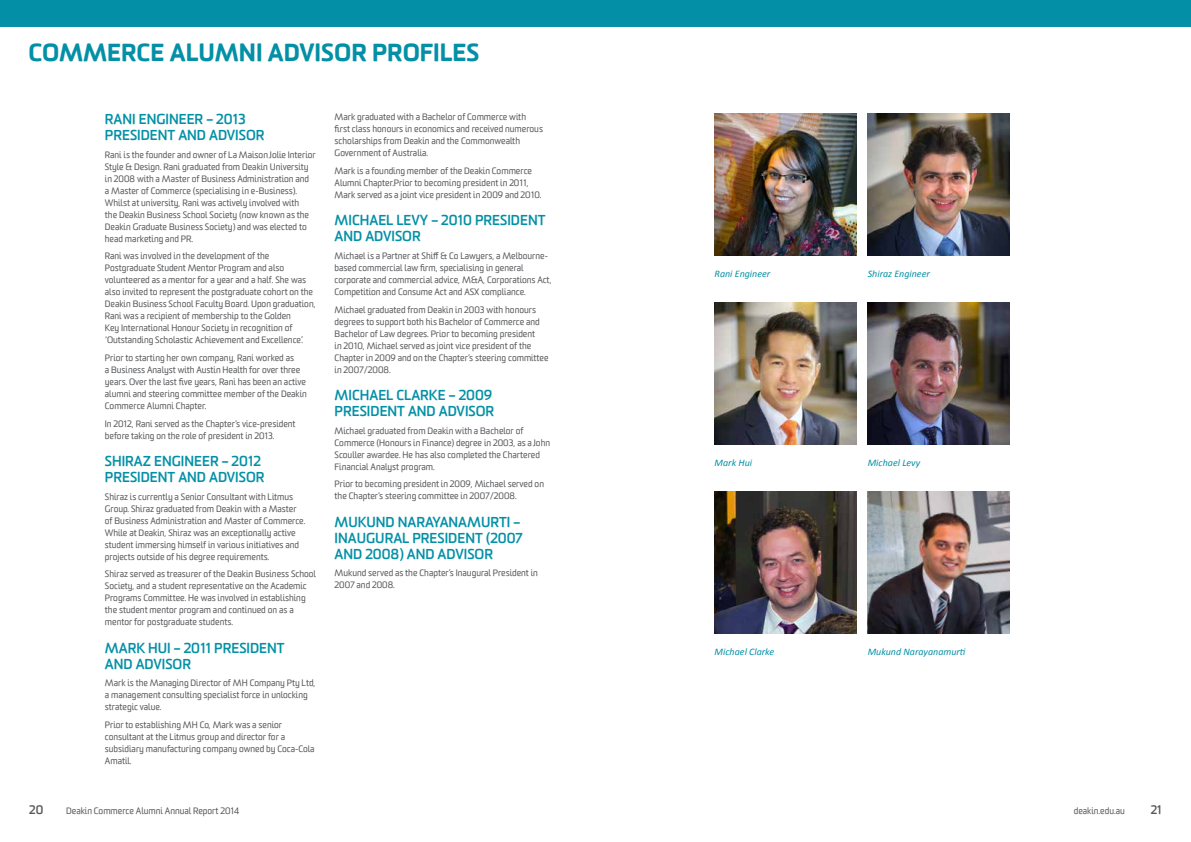
<style>
.page{position:relative;width:1191px;height:842px;background:#fff}
.page>*{position:absolute;margin:0;border:0;box-sizing:border-box;transform-origin:0 0}
.t1{font:900 24px "Worldly";color:#0390a6}
.t2{font:700 14px/16px "Worldly";color:#0390a6}
.t3{font:700 12px "Worldly";color:#58595b}
.t4{font:italic 10px "Calibri";color:#0390a6}
.t5{font:9px/12px "Worldly";color:#58595b}
</style>
<div class="page">
<div style="left:0;top:0;width:1191px;height:26px;background:#0390a6"></div>
<img style="left:714px;top:113px;width:142px;height:142px">
<img style="left:714px;top:302px;width:142px;height:142px">
<img style="left:714px;top:492px;width:142px;height:141px">
<img style="left:867px;top:113px;width:142px;height:142px">
<img style="left:867px;top:302px;width:142px;height:142px">
<img style="left:867px;top:492px;width:142px;height:141px">
<h1 class="t1" style="left:28px;top:36px;width:452px">COMMERCE ALUMNI ADVISOR PROFILES</h1>
<h2 class="t2" style="left:105px;top:111px;width:161px">RANI ENGINEER – 2013<br>PRESIDENT AND ADVISOR</h2>
<p class="t5" style="left:105px;top:149px;width:212px">Rani is the founder and owner of La Maison Jolie Interior Style &amp; Design. Rani graduated from Deakin University in 2008 with a Master of Business Administration and<br>a Master of Commerce (specialising in e-Business).<br>Whilst at university, Rani was actively involved with<br>the Deakin Business School Society (now known as the Deakin Graduate Business Society) and was elected to head marketing and PR.</p>
<p class="t5" style="left:105px;top:250px;width:212px">Rani was involved in the development of the Postgraduate Student Mentor Program and also volunteered as a mentor for a year and a half. She was also invited to represent the postgraduate cohort on the Deakin Business School Faculty Board. Upon graduation, Rani was a recipient of membership to the Golden<br>Key International Honour Society in recognition of ‘Outstanding Scholastic Achievement and Excellence’.</p>
<p class="t5" style="left:105px;top:352px;width:203px">Prior to starting her own company, Rani worked as<br>a Business Analyst with Austin Health for over three years. Over the last five years, Rani has been an active alumni and steering committee member of the Deakin Commerce Alumni Chapter.</p>
<p class="t5" style="left:105px;top:418px;width:192px">In 2012, Rani served as the Chapter’s vice-president before taking on the role of president in 2013.</p>
<h2 class="t2" style="left:105px;top:453px;width:161px">SHIRAZ ENGINEER – 2012<br>PRESIDENT AND ADVISOR</h2>
<p class="t5" style="left:105px;top:491px;width:202px">Shiraz is currently a Senior Consultant with Litmus Group. Shiraz graduated from Deakin with a Master of Business Administration and Master of Commerce.<br>While at Deakin, Shiraz was an exceptionally active student immersing himself in various initiatives and projects outside of his degree requirements.</p>
<p class="t5" style="left:105px;top:568px;width:212px">Shiraz served as treasurer of the Deakin Business School Society, and a student representative on the Academic Programs Committee. He was involved in establishing the student mentor program and continued on as a mentor for postgraduate students.</p>
<h2 class="t2" style="left:105px;top:640px;width:181px">MARK HUI – 2011 PRESIDENT<br>AND ADVISOR</h2>
<p class="t5" style="left:105px;top:677px;width:212px">Mark is the Managing Director of MH Company Pty Ltd, a management consulting specialist force in unlocking strategic value.</p>
<p class="t5" style="left:105px;top:719px;width:211px">Prior to establishing MH Co, Mark was a senior consultant at the Litmus group and director for a subsidiary manufacturing company owned by Coca-Cola Amatil.</p>
<p class="t5" style="left:334px;top:111px;width:210px">Mark graduated with a Bachelor of Commerce with first class honours in economics and received numerous scholarships from Deakin and the Commonwealth Government of Australia.</p>
<p class="t5" style="left:334px;top:165px;width:208px">Mark is a founding member of the Deakin Commerce<br>Alumni Chapter.Prior to becoming president in 2011,<br>Mark served as a joint vice president in 2009 and 2010.</p>
<h2 class="t2" style="left:334px;top:212px;width:212px">MICHAEL LEVY – 2010 PRESIDENT<br>AND ADVISOR</h2>
<p class="t5" style="left:334px;top:250px;width:219px">Michael is a Partner at Shiff &amp; Co Lawyers, a Melbourne&shy;based commercial law firm, specialising in general corporate and commercial advice, M&amp;A, Corporations Act, Competition and Consume Act and ASX compliance.</p>
<p class="t5" style="left:334px;top:304px;width:215px">Michael graduated from Deakin in 2003 with honours degrees to support both his Bachelor of Commerce and Bachelor of Law degrees. Prior to becoming president<br>in 2010, Michael served as joint vice president of the Chapter in 2009 and on the Chapter’s steering committee in 2007/2008.</p>
<h2 class="t2" style="left:334px;top:387px;width:161px">MICHAEL CLARKE – 2009<br>PRESIDENT AND ADVISOR</h2>
<p class="t5" style="left:334px;top:425px;width:217px">Michael graduated from Deakin with a Bachelor of Commerce (Honours in Finance) degree in 2003, as a John Scouller awardee. He has also completed the Chartered Financial Analyst program.</p>
<p class="t5" style="left:334px;top:478px;width:211px">Prior to becoming president in 2009, Michael served on the Chapter’s steering committee in 2007/2008.</p>
<h2 class="t2" style="left:334px;top:514px;width:189px">MUKUND NARAYANAMURTI –<br>INAUGURAL PRESIDENT (2007<br>AND 2008) AND ADVISOR</h2>
<p class="t5" style="left:334px;top:567px;width:205px">Mukund served as the Chapter’s Inaugural President in<br>2007 and 2008.</p>
<p class="t4" style="left:714px;top:267px;width:57px">Rani Engineer</p>
<p class="t4" style="left:867px;top:267px;width:64px">Shiraz Engineer</p>
<p class="t4" style="left:714px;top:456px;width:39px">Mark Hui</p>
<p class="t4" style="left:867px;top:456px;width:54px">Michael Levy</p>
<p class="t4" style="left:714px;top:645px;width:61px">Michael Clarke</p>
<p class="t4" style="left:867px;top:645px;width:99px">Mukund Narayanamurti</p>
<h3 class="t3" style="left:29px;top:802px;width:15px">20</h3>
<p class="t5" style="left:66px;top:805px;width:175px">Deakin Commerce Alumni Annual Report 2014</p>
<p class="t5" style="left:1073px;top:805px;width:52px">deakin.edu.au</p>
<h3 class="t3" style="left:1150px;top:802px;width:12px">21</h3>
</div>
